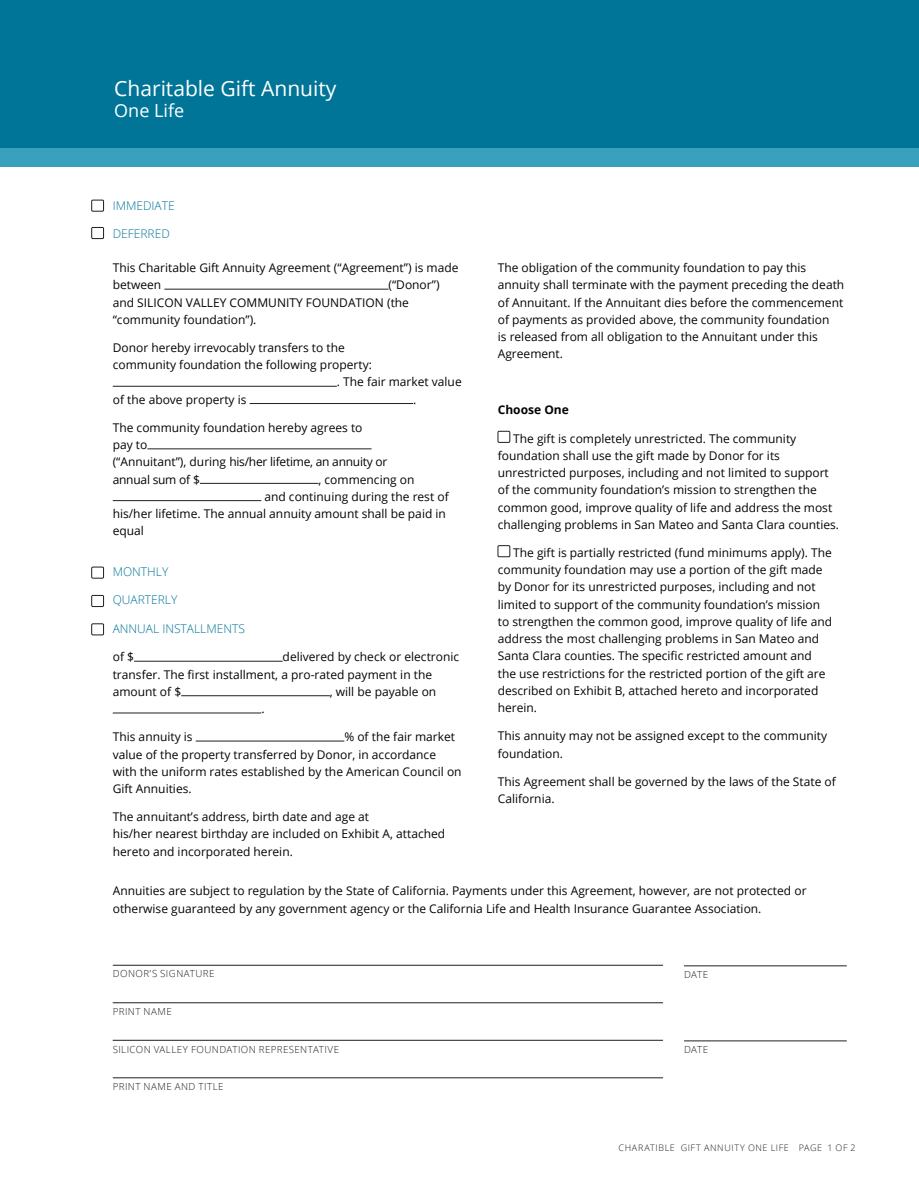
<style>
.page{position:relative;width:919px;height:1189px;background:#fff}
.page>*{position:absolute;margin:0;border:0;box-sizing:border-box;transform-origin:0 0}
.t1{font:21px "Open Sans";color:#fff}
.t2{font:18px "Open Sans";color:#fff}
.t3{font:12px/17.2px "Open Sans";color:#040503}
.t4{font:300 12px "Open Sans";color:#007598}
.t5{font:700 12px "Open Sans";color:#040503}
.t6{font:300 9.75px "Open Sans";letter-spacing:.045em;color:#231f20}
.t7{font:300 9px "Open Sans";letter-spacing:.065em;color:#231f20}
</style>
<div class="page">
<div style="left:0;top:0;width:918px;height:149px;background:#007598"></div>
<div style="left:0;top:149px;width:918px;height:18px;background:#39a0bd"></div>
<hr style="left:164px;top:289px;width:224px;height:1px;background:#231f20">
<hr style="left:113px;top:386px;width:224px;height:1px;background:#231f20">
<hr style="left:249px;top:403px;width:164px;height:1px;background:#231f20">
<hr style="left:147px;top:448px;width:224px;height:1px;background:#231f20">
<hr style="left:200px;top:483px;width:118px;height:1px;background:#231f20">
<hr style="left:113px;top:500px;width:148px;height:1px;background:#231f20">
<hr style="left:134px;top:661px;width:148px;height:1px;background:#231f20">
<hr style="left:181px;top:695px;width:149px;height:1px;background:#231f20">
<hr style="left:113px;top:712px;width:148px;height:1px;background:#231f20">
<hr style="left:196px;top:740px;width:148px;height:1px;background:#231f20">
<div style="left:497px;top:431px;width:13px;height:11px;border:1px solid #211d1f"></div>
<div style="left:497px;top:545px;width:13px;height:12px;border:1px solid #211d1f"></div>
<div style="left:91px;top:200px;width:13px;height:11px;border:1px solid #211d1f"></div>
<div style="left:91px;top:227px;width:13px;height:12px;border:1px solid #211d1f"></div>
<div style="left:91px;top:567px;width:13px;height:11px;border:1px solid #211d1f"></div>
<div style="left:91px;top:595px;width:13px;height:11px;border:1px solid #211d1f"></div>
<div style="left:91px;top:623px;width:13px;height:12px;border:1px solid #211d1f"></div>
<hr style="left:113px;top:964px;width:550px;height:1px;background:#231f20">
<hr style="left:113px;top:1002px;width:550px;height:1px;background:#231f20">
<hr style="left:113px;top:1039px;width:550px;height:1px;background:#231f20">
<hr style="left:113px;top:1077px;width:550px;height:1px;background:#231f20">
<hr style="left:684px;top:965px;width:162px;height:1px;background:#231f20">
<hr style="left:684px;top:1040px;width:162px;height:1px;background:#231f20">
<h1 class="t1" style="left:114px;top:74px;width:224px">Charitable Gift Annuity</h1>
<h2 class="t2" style="left:114px;top:98px;width:71px">One Life</h2>
<p class="t4" style="left:113px;top:197px;width:63px">IMMEDIATE</p>
<p class="t4" style="left:113px;top:225px;width:59px">DEFERRED</p>
<p class="t3" style="left:113px;top:259px;width:347px">This Charitable Gift Annuity Agreement (“Agreement”) is made between</p>
<p class="t3" style="left:113px;top:276px;width:328px;text-indent:276px">(“Donor”) and SILICON VALLEY COMMUNITY FOUNDATION (the “community foundation”).</p>
<p class="t3" style="left:113px;top:338px;width:234px">Donor hereby irrevocably transfers to the</p>
<p class="t3" style="left:113px;top:356px;width:261px">community foundation the following property:</p>
<p class="t3" style="left:337px;top:373px;width:126px">. The fair market value</p>
<p class="t3" style="left:113px;top:390px;width:135px">of the above property is</p>
<p class="t3" style="left:413px;top:390px;width:5px">.</p>
<p class="t3" style="left:113px;top:418px;width:276px">The community foundation hereby agrees to<br>pay to<br>(“Annuitant”), during his/her lifetime, an annuity or annual sum of $</p>
<p class="t3" style="left:318px;top:470px;width:97px">, commencing on</p>
<p class="t3" style="left:264px;top:487px;width:186px">and continuing during the rest of</p>
<p class="t3" style="left:113px;top:505px;width:334px">his/her lifetime. The annual annuity amount shall be paid in</p>
<p class="t3" style="left:113px;top:522px;width:33px">equal</p>
<p class="t4" style="left:113px;top:563px;width:57px">MONTHLY</p>
<p class="t4" style="left:113px;top:591px;width:66px">QUARTERLY</p>
<p class="t4" style="left:113px;top:620px;width:134px">ANNUAL INSTALLMENTS</p>
<p class="t3" style="left:113px;top:648px;width:23px">of $</p>
<p class="t3" style="left:113px;top:648px;width:348px;text-indent:170px">delivered by check or electronic transfer. The first installment, a pro-rated payment in the amount of $</p>
<p class="t3" style="left:330px;top:682px;width:108px">, will be payable on</p>
<p class="t3" style="left:261px;top:700px;width:5px">.</p>
<p class="t3" style="left:113px;top:728px;width:350px;text-indent:231px">% of the fair market value of the property transferred by Donor, in accordance with the uniform rates established by the American Council on Gift Annuities.</p>
<p class="t3" style="left:113px;top:807px;width:334px">The annuitant’s address, birth date and age at<br>his/her nearest birthday are included on Exhibit A, attached hereto and incorporated herein.</p>
<p class="t3" style="left:113px;top:728px;width:81px">This annuity is</p>
<p class="t3" style="left:497px;top:259px;width:348px">The obligation of the community foundation to pay this annuity shall terminate with the payment preceding the death of Annuitant. If the Annuitant dies before the commencement of payments as provided above, the community foundation<br>is released from all obligation to the Annuitant under this Agreement.</p>
<p class="t5" style="left:497px;top:401px;width:73px">Choose One</p>
<p class="t3" style="left:497px;top:429px;width:343px;text-indent:15px">The gift is completely unrestricted. The community foundation shall use the gift made by Donor for its unrestricted purposes, including and not limited to support of the community foundation’s mission to strengthen the common good, improve quality of life and address the most challenging problems in San Mateo and Santa Clara counties.</p>
<p class="t3" style="left:497px;top:543px;width:336px;text-indent:15px">The gift is partially restricted (fund minimums apply). The community foundation may use a portion of the gift made by Donor for its unrestricted purposes, including and not limited to support of the community foundation’s mission to strengthen the common good, improve quality of life and address the most challenging problems in San Mateo and Santa Clara counties. The specific restricted amount and the use restrictions for the restricted portion of the gift are described on Exhibit B, attached hereto and incorporated herein.</p>
<p class="t3" style="left:497px;top:727px;width:331px">This annuity may not be assigned except to the community foundation.</p>
<p class="t3" style="left:497px;top:772px;width:339px">This Agreement shall be governed by the laws of the State of<br>California.</p>
<p class="t3" style="left:113px;top:882px;width:695px">Annuities are subject to regulation by the State of California. Payments under this Agreement, however, are not protected or otherwise guaranteed by any government agency or the California Life and Health Insurance Guarantee Association.</p>
<p class="t6" style="left:113px;top:967px;width:103px">DONOR’S SIGNATURE</p>
<p class="t6" style="left:113px;top:1004px;width:61px">PRINT NAME</p>
<p class="t6" style="left:113px;top:1042px;width:228px">SILICON VALLEY FOUNDATION REPRESENTATIVE</p>
<p class="t6" style="left:113px;top:1079px;width:112px">PRINT NAME AND TITLE</p>
<p class="t6" style="left:684px;top:967px;width:26px">DATE</p>
<p class="t6" style="left:684px;top:1042px;width:26px">DATE</p>
<p class="t7" style="left:618px;top:1141px;width:239px">CHARATIBLE GIFT ANNUITY ONE LIFE PAGE 1 OF 2</p>
</div>
